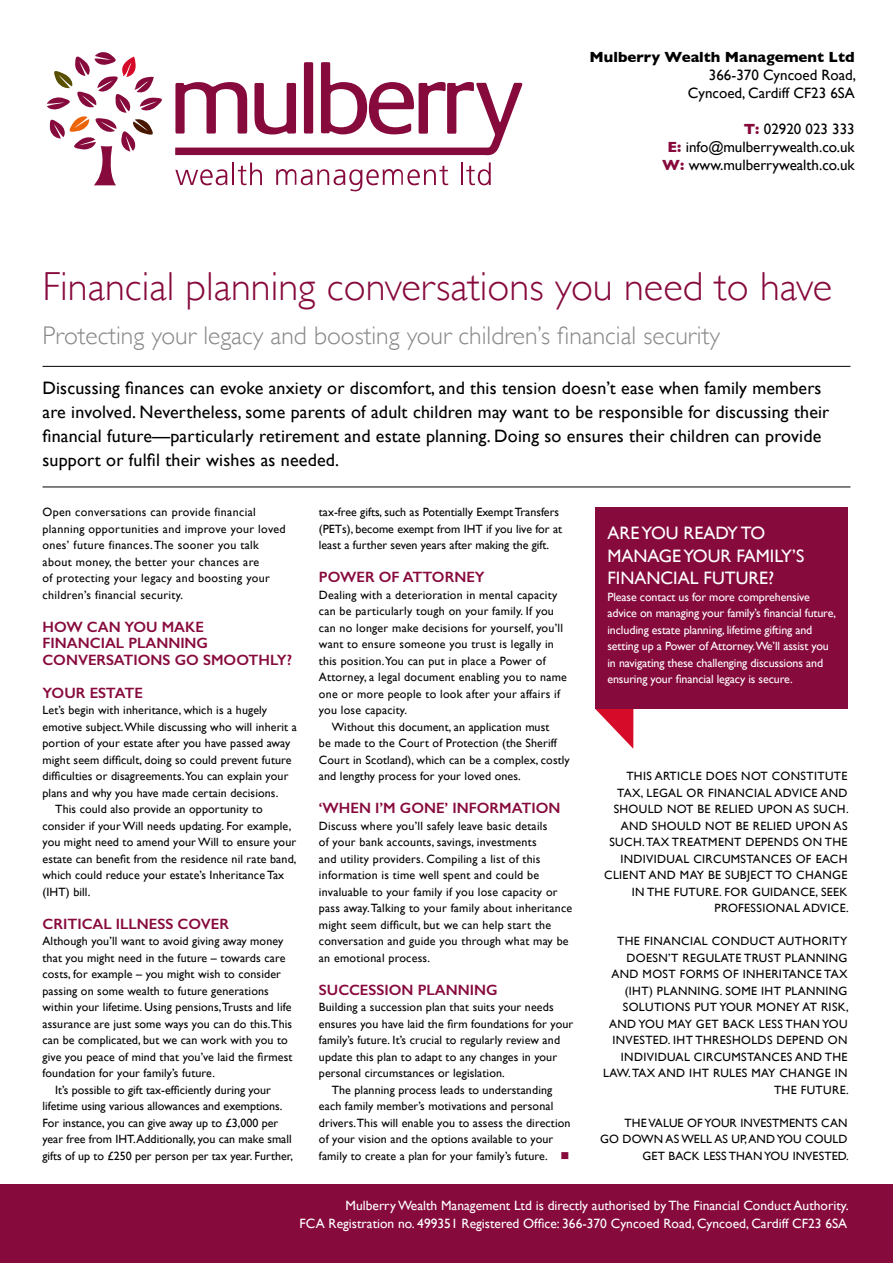
<style>
.page{position:relative;width:893px;height:1263px;background:#fff}
.page>*{position:absolute;margin:0;border:0;box-sizing:border-box;transform-origin:0 0}
.t1{font:300 40.5px "Gill Sans";color:#870a3d}
.t2{font:300 25.5px "Gill Sans";color:#878787}
.t3{font:18px/24px "Gill Sans";letter-spacing:.01em;color:#000}
.t4{font:18px/22.5px "Gill Sans";color:#fff}
.t5{font:600 15px/16.5px "Gill Sans";color:#870a3d}
.t6{font:15px/18px "Gill Sans";color:#000;text-align:right}
.t7{font:700 15px "Gill Sans";color:#000}
.t8{font:13.5px/18px "Gill Sans";color:#fff;text-align:right}
.t9{font:12px/16.5px "Gill Sans";letter-spacing:.01em;color:#000}
.t10{font:12px/16.5px "Gill Sans";letter-spacing:.03em;color:#000;text-align:right}
.t11{font:12px/16.5px "Gill Sans";letter-spacing:-.01em;color:#fff}
.s1{font-weight:700;color:#870a3d}
.s2{color:#870a3d}
</style>
<div class="page">
<hr style="left:43px;top:366px;width:807px;height:1px;background:#000">
<hr style="left:43px;top:487px;width:807px;height:1px;background:#000">
<svg style="left:595px;top:709px;width:38px;height:40px"></svg>
<div style="left:595px;top:507px;width:253px;height:202px;background:#870a3d"></div>
<div style="left:0;top:1185px;width:893px;height:78px;background:#870a3d"></div>
<svg style="left:175px;top:62px;width:347px;height:93px"></svg>
<svg style="left:175px;top:169px;width:52px;height:16px"></svg>
<hr style="left:232px;top:163px;width:2px;height:22px;background:#870a3d">
<svg style="left:238px;top:163px;width:24px;height:22px"></svg>
<svg style="left:276px;top:165px;width:172px;height:26px"></svg>
<hr style="left:461px;top:163px;width:2px;height:22px;background:#870a3d">
<svg style="left:466px;top:162px;width:25px;height:23px"></svg>
<svg style="left:47px;top:52px;width:115px;height:133px"></svg>
<p class="t7" style="left:590px;top:49px;width:267px">Mulberry Wealth Management Ltd</p>
<p class="t6" style="left:688px;top:66px;width:170px">366-370 Cyncoed Road,<br>Cyncoed, Cardiff CF23 6SA</p>
<p class="t6" style="left:662px;top:120px;width:194px"><span class="s1">T:</span> 02920 023 333<br><span class="s1">E:</span> info@mulberrywealth.co.uk<br><span class="s1">W:</span> www.mulberrywealth.co.uk</p>
<h1 class="t1" style="left:43px;top:264px;width:791px">Financial planning conversations you need to have</h1>
<h2 class="t2" style="left:43px;top:321px;width:679px">Protecting your legacy and boosting your children’s financial security</h2>
<p class="t3" style="left:43px;top:376px;width:788px">Discussing finances can evoke anxiety or discomfort, and this tension doesn’t ease when family members are involved. Nevertheless, some parents of adult children may want to be responsible for discussing their financial future—particularly retirement and estate planning. Doing so ensures their children can provide support or fulfil their wishes as needed.</p>
<p class="t10" style="left:43px;top:504px;width:245px;text-align:left">Open conversations can provide financial planning opportunities and improve your loved ones’ future finances. The sooner you talk about money, the better your chances are<br>of protecting your legacy and boosting your children’s financial security.</p>
<p class="t5" style="left:43px;top:618px;width:251px">HOW CAN YOU MAKE<br>FINANCIAL PLANNING<br>CONVERSATIONS GO SMOOTHLY?</p>
<p class="t5" style="left:43px;top:684px;width:102px">YOUR ESTATE</p>
<p class="t9" style="left:43px;top:702px;width:226px">Let’s begin with inheritance, which is a hugely</p>
<p class="t9" style="left:43px;top:718px;width:256px">emotive subject. While discussing who will inherit a</p>
<p class="t9" style="left:43px;top:735px;width:249px">portion of your estate after you have passed away</p>
<p class="t9" style="left:43px;top:751px;width:251px">might seem difficult, doing so could prevent future</p>
<p class="t9" style="left:43px;top:768px;width:247px">difficulties or disagreements.You can explain your</p>
<p class="t9" style="left:43px;top:784px;width:237px">plans and why you have made certain decisions.</p>
<p class="t9" style="left:55px;top:801px;width:209px">This could also provide an opportunity to</p>
<p class="t9" style="left:43px;top:817px;width:250px">consider if your Will needs updating. For example,</p>
<p class="t9" style="left:43px;top:834px;width:255px">you might need to amend your Will to ensure your</p>
<p class="t9" style="left:43px;top:850px;width:255px">estate can benefit from the residence nil rate band,</p>
<p class="t9" style="left:43px;top:867px;width:243px">which could reduce your estate’s Inheritance Tax</p>
<p class="t9" style="left:43px;top:883px;width:49px">(IHT) bill.</p>
<p class="t5" style="left:43px;top:915px;width:188px">CRITICAL ILLNESS COVER</p>
<p class="t9" style="left:43px;top:933px;width:242px">Although you’ll want to avoid giving away money</p>
<p class="t9" style="left:43px;top:949px;width:244px">that you might need in the future – towards care</p>
<p class="t9" style="left:43px;top:966px;width:240px">costs, for example – you might wish to consider</p>
<p class="t9" style="left:43px;top:982px;width:228px">passing on some wealth to future generations</p>
<p class="t9" style="left:43px;top:999px;width:250px">within your lifetime. Using pensions, Trusts and life</p>
<p class="t9" style="left:43px;top:1015px;width:251px">assurance are just some ways you can do this. This</p>
<p class="t9" style="left:43px;top:1032px;width:247px">can be complicated, but we can work with you to</p>
<p class="t9" style="left:43px;top:1048px;width:252px">give you peace of mind that you’ve laid the firmest</p>
<p class="t9" style="left:43px;top:1065px;width:174px">foundation for your family’s future.</p>
<p class="t9" style="left:55px;top:1081px;width:217px">It’s possible to gift tax-efficiently during your</p>
<p class="t9" style="left:43px;top:1098px;width:241px">lifetime using various allowances and exemptions.</p>
<p class="t9" style="left:43px;top:1114px;width:237px">For instance, you can give away up to £3,000 per</p>
<p class="t9" style="left:43px;top:1131px;width:251px">year free from IHT. Additionally, you can make small</p>
<p class="t9" style="left:43px;top:1147px;width:252px">gifts of up to £250 per person per tax year. Further,</p>
<p class="t9" style="left:319px;top:504px;width:245px">tax-free gifts, such as Potentially Exempt Transfers (PETs), become exempt from IHT if you live for at least a further seven years after making the gift.</p>
<p class="t5" style="left:319px;top:569px;width:167px">POWER OF ATTORNEY</p>
<p class="t9" style="left:319px;top:586px;width:250px">Dealing with a deterioration in mental capacity can be particularly tough on your family. If you can no longer make decisions for yourself, you’ll want to ensure someone you trust is legally in this position. You can put in place a Power of Attorney, a legal document enabling you to name one or more people to look after your affairs if you lose capacity.</p>
<p class="t9" style="left:319px;top:718px;width:252px;text-indent:13px">Without this document, an application must<br>be made to the Court of Protection (the Sheriff Court in Scotland), which can be a complex, costly and lengthy process for your loved ones.</p>
<p class="t5" style="left:319px;top:800px;width:243px">‘WHEN I’M GONE’ INFORMATION</p>
<p class="t9" style="left:319px;top:817px;width:255px">Discuss where you’ll safely leave basic details<br>of your bank accounts, savings, investments<br>and utility providers. Compiling a list of this information is time well spent and could be invaluable to your family if you lose capacity or pass away. Talking to your family about inheritance might seem difficult, but we can help start the conversation and guide you through what may be an emotional process.</p>
<p class="t5" style="left:319px;top:981px;width:180px">SUCCESSION PLANNING</p>
<p class="t9" style="left:319px;top:999px;width:236px">Building a succession plan that suits your needs</p>
<p class="t9" style="left:319px;top:1015px;width:256px">ensures you have laid the firm foundations for your</p>
<p class="t9" style="left:319px;top:1032px;width:243px">family’s future. It’s crucial to regularly review and</p>
<p class="t9" style="left:319px;top:1048px;width:240px">update this plan to adapt to any changes in your</p>
<p class="t9" style="left:319px;top:1065px;width:187px">personal circumstances or legislation.</p>
<p class="t9" style="left:332px;top:1081px;width:222px">The planning process leads to understanding</p>
<p class="t9" style="left:319px;top:1098px;width:236px">each family member’s motivations and personal</p>
<p class="t9" style="left:319px;top:1114px;width:253px">drivers. This will enable you to assess the direction</p>
<p class="t9" style="left:319px;top:1131px;width:236px">of your vision and the options available to your</p>
<p class="t9" style="left:319px;top:1147px;width:252px">family to create a plan for your family’s future. <span class="s2">■</span></p>
<h3 class="t4" style="left:607px;top:522px;width:198px">ARE YOU READY TO<br>MANAGE YOUR FAMILY’S<br>FINANCIAL FUTURE?</h3>
<p class="t11" style="left:607px;top:588px;width:230px">Please contact us for more comprehensive advice on managing your family’s financial future, including estate planning, lifetime gifting and setting up a Power of Attorney.We’ll assist you in navigating these challenging discussions and ensuring your financial legacy is secure.</p>
<p class="t10" style="left:604px;top:768px;width:246px">THIS ARTICLE DOES NOT CONSTITUTE<br>TAX, LEGAL OR FINANCIAL ADVICE AND<br>SHOULD NOT BE RELIED UPON AS SUCH.<br>AND SHOULD NOT BE RELIED UPON AS<br>SUCH. TAX TREATMENT DEPENDS ON THE<br>INDIVIDUAL CIRCUMSTANCES OF EACH<br>CLIENT AND MAY BE SUBJECT TO CHANGE<br>IN THE FUTURE. FOR GUIDANCE, SEEK<br>PROFESSIONAL ADVICE.</p>
<p class="t10" style="left:603px;top:933px;width:247px">THE FINANCIAL CONDUCT AUTHORITY<br>DOESN’T REGULATE TRUST PLANNING<br>AND MOST FORMS OF INHERITANCE TAX (IHT) PLANNING. SOME IHT PLANNING<br>SOLUTIONS PUT YOUR MONEY AT RISK,<br>AND YOU MAY GET BACK LESS THAN YOU<br>INVESTED. IHT THRESHOLDS DEPEND ON<br>INDIVIDUAL CIRCUMSTANCES AND THE<br>LAW. TAX AND IHT RULES MAY CHANGE IN<br>THE FUTURE.</p>
<p class="t9" style="left:600px;top:1114px;width:250px;text-align:right">THE VALUE OF YOUR INVESTMENTS CAN<br>GO DOWN AS WELL AS UP, AND YOU COULD<br>GET BACK LESS THAN YOU INVESTED.</p>
<p class="t8" style="left:300px;top:1196px;width:551px">Mulberry Wealth Management Ltd is directly authorised by The Financial Conduct Authority.<br>FCA Registration no. 499351 Registered Office: 366-370 Cyncoed Road, Cyncoed, Cardiff CF23 6SA</p>
</div>
